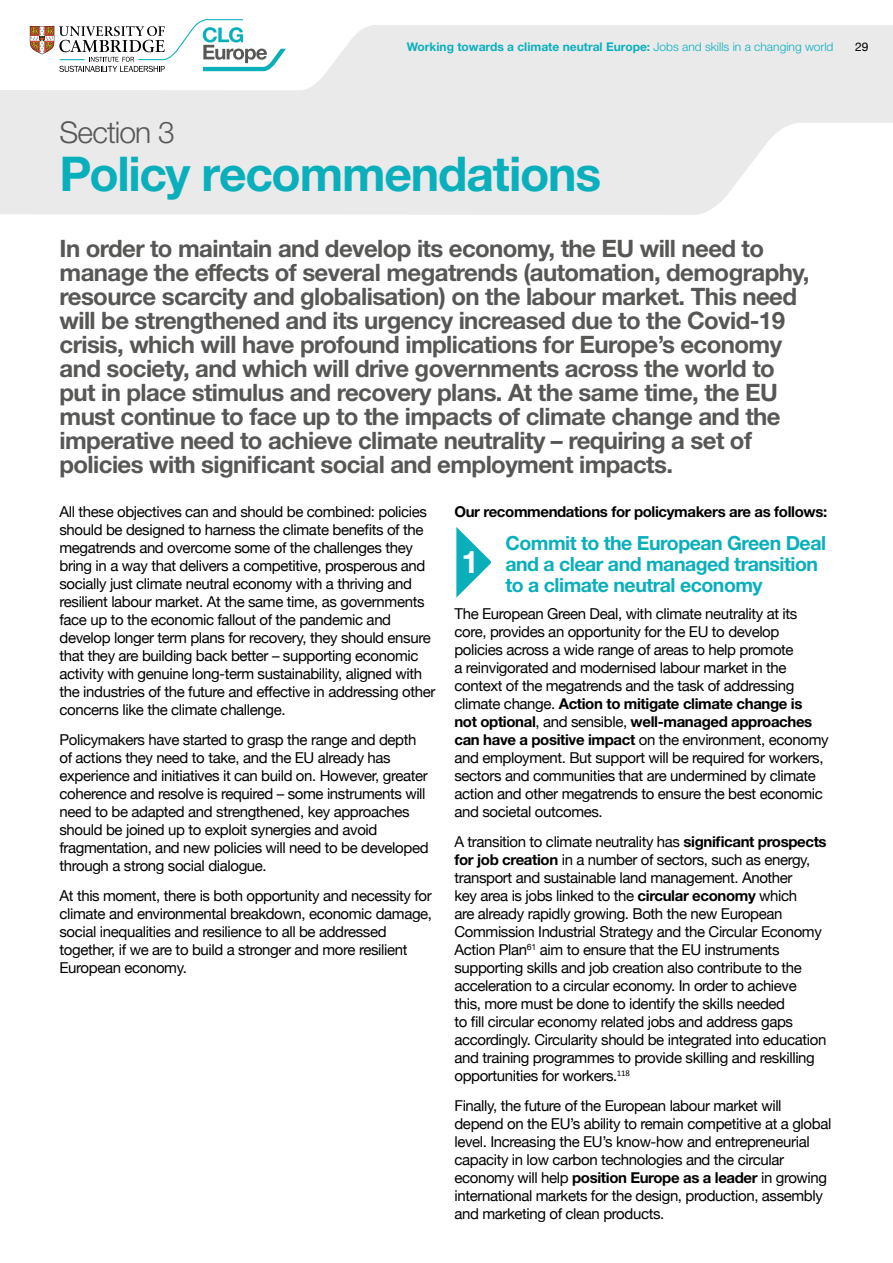
<style>
.page{position:relative;width:893px;height:1263px;background:#fff}
.page>*{position:absolute;margin:0;border:0;box-sizing:border-box;transform-origin:0 0}
.t1{font:700 48px "Helvetica Neue";letter-spacing:-.025em;color:#0aafbc}
.t2{font:700 31.2px "Helvetica Neue";color:#fff}
.t3{font:300 30px "Helvetica Neue";letter-spacing:-.03em;color:#575756}
.t4{font:700 24px/24px "Helvetica Neue";letter-spacing:-.025em;color:#575756}
.t5{font:700 19.5px/21px "Helvetica Neue";letter-spacing:-.025em;color:#0aafbc}
.t6{font:15px/18px "Helvetica Neue";letter-spacing:-.025em;color:#000}
.t7{font:700 15px "Helvetica Neue";letter-spacing:-.025em;color:#000}
.t8{font:700 12px "Helvetica Neue";color:#0aafbc}
.t9{font:12px "Helvetica Neue";color:#000}
.s1{font-weight:300}
.s2{font-weight:700}
</style>
<div class="page">
<svg style="left:0;top:90px;width:893px;height:125px;background:#edeced"></svg>
<svg style="left:29px;top:25px;width:864px;height:65px;fill:#ebeaeb"></svg>
<svg style="left:456px;top:527px;width:36px;height:71px"></svg>
<svg style="left:30px;top:19px;width:256px;height:53px"></svg>
<p class="t8" style="left:407px;top:39px;width:428px">Working towards a climate neutral Europe: <span class="s1">Jobs and skills in a changing world</span></p>
<p class="t9" style="left:855px;top:38px;width:15px">29</p>
<h3 class="t3" style="left:60px;top:114px;width:117px">Section 3</h3>
<h1 class="t1" style="left:60px;top:144px;width:543px">Policy recommendations</h1>
<p class="t4" style="left:60px;top:236px;width:751px">In order to maintain and develop its economy, the EU will need to manage the effects of several megatrends (automation, demography, resource scarcity and globalisation) on the labour market. This need will be strengthened and its urgency increased due to the Covid-19 crisis, which will have profound implications for Europe’s economy and society, and which will drive governments across the world to put in place stimulus and recovery plans. At the same time, the EU must continue to face up to the impacts of climate change and the imperative need to achieve climate neutrality – requiring a set of policies with significant social and employment impacts.</p>
<p class="t6" style="left:60px;top:503px;width:377px">All these objectives can and should be combined: policies should be designed to harness the climate benefits of the megatrends and overcome some of the challenges they bring in a way that delivers a competitive, prosperous and socially just climate neutral economy with a thriving and resilient labour market. At the same time, as governments face up to the economic fallout of the pandemic and develop longer term plans for recovery, they should ensure that they are building back better – supporting economic activity with genuine long-term sustainability, aligned with the industries of the future and effective in addressing other concerns like the climate challenge.</p>
<p class="t6" style="left:60px;top:731px;width:371px">Policymakers have started to grasp the range and depth of actions they need to take, and the EU already has experience and initiatives it can build on. However, greater coherence and resolve is required – some instruments will need to be adapted and strengthened, key approaches should be joined up to exploit synergies and avoid fragmentation, and new policies will need to be developed through a strong social dialogue.</p>
<p class="t6" style="left:60px;top:887px;width:374px">At this moment, there is both opportunity and necessity for climate and environmental breakdown, economic damage, social inequalities and resilience to all be addressed together, if we are to build a stronger and more resilient European economy.</p>
<p class="t7" style="left:454px;top:502px;width:374px">Our recommendations for policymakers are as follows:</p>
<h3 class="t5" style="left:505px;top:532px;width:322px">Commit to the European Green Deal and a clear and managed transition to a climate neutral economy</h3>
<p class="t6" style="left:454px;top:605px;width:376px">The European Green Deal, with climate neutrality at its core, provides an opportunity for the EU to develop policies across a wide range of areas to help promote<br>a reinvigorated and modernised labour market in the context of the megatrends and the task of addressing climate change. <span class="s2">Action to mitigate climate change is not optional</span>, and sensible, <span class="s2">well-managed approaches can have a positive impact</span> on the environment, economy and employment. But support will be required for workers, sectors and communities that are undermined by climate action and other megatrends to ensure the best economic and societal outcomes.</p>
<p class="t6" style="left:454px;top:833px;width:374px">A transition to climate neutrality has <span class="s2">significant prospects for job creation</span> in a number of sectors, such as energy, transport and sustainable land management. Another<br>key area is jobs linked to the <span class="s2">circular economy</span> which<br>are already rapidly growing. Both the new European Commission Industrial Strategy and the Circular Economy Action Plan<sup>61</sup> aim to ensure that the EU instruments supporting skills and job creation also contribute to the acceleration to a circular economy. In order to achieve this, more must be done to identify the skills needed<br>to fill circular economy related jobs and address gaps accordingly. Circularity should be integrated into education and training programmes to provide skilling and reskilling opportunities for workers.<sup>118</sup></p>
<p class="t6" style="left:454px;top:1097px;width:378px">Finally, the future of the European labour market will depend on the EU’s ability to remain competitive at a global level. Increasing the EU’s know-how and entrepreneurial capacity in low carbon technologies and the circular economy will help <span class="s2">position Europe as a leader</span> in growing international markets for the design, production, assembly and marketing of clean products.</p>
<h2 class="t2" style="left:462px;top:543px;width:19px">1</h2>
</div>
